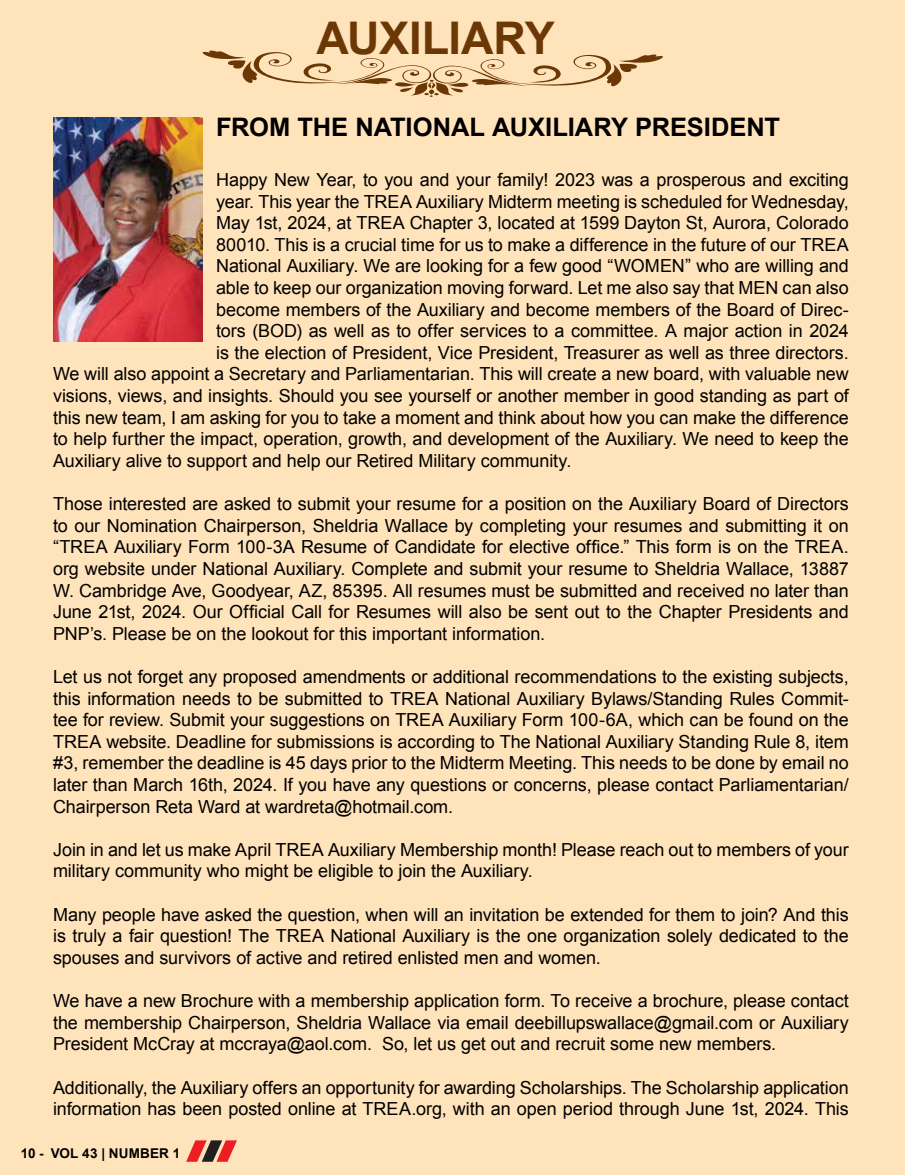
<style>
.page{position:relative;width:905px;height:1175px;background:#fff}
.page>*{position:absolute;margin:0;border:0;box-sizing:border-box;transform-origin:0 0}
.t1{font:700 45px "Arial";letter-spacing:-.01em;color:#6b3805}
.t2{font:700 25.5px "Arial";color:#000}
.t3{font:18px/21.6px "Arial";letter-spacing:-.005em;color:#000;text-align:justify}
.t4{font:700 13.5px "Arial";letter-spacing:.01em;color:#000}
</style>
<div class="page">
<div style="left:0;top:0;width:904px;height:1174px;background:#ffe3bb"></div>
<svg style="left:202px;top:50px;width:461px;height:47px"></svg>
<svg style="left:186px;top:1140px;width:51px;height:21px"></svg>
<img style="left:53px;top:117px;width:149px;height:225px">
<h1 class="t1" style="left:316px;top:9px;width:240px">AUXILIARY</h1>
<h2 class="t2" style="left:216px;top:110px;width:565px">FROM THE NATIONAL AUXILIARY PRESIDENT</h2>
<p class="t3" style="left:216px;top:169px;width:634px">Happy New Year, to you and your family! 2023 was a prosperous and exciting</p>
<p class="t3" style="left:216px;top:191px;width:634px">year. This year the TREA Auxiliary Midterm meeting is scheduled for Wednesday,</p>
<p class="t3" style="left:216px;top:212px;width:634px">May 1st, 2024, at TREA Chapter 3, located at 1599 Dayton St, Aurora, Colorado</p>
<p class="t3" style="left:216px;top:234px;width:634px">80010. This is a crucial time for us to make a difference in the future of our TREA</p>
<p class="t3" style="left:216px;top:255px;width:634px">National Auxiliary. We are looking for a few good “WOMEN” who are willing and</p>
<p class="t3" style="left:216px;top:277px;width:634px">able to keep our organization moving forward. Let me also say that MEN can also</p>
<p class="t3" style="left:216px;top:299px;width:634px">become members of the Auxiliary and become members of the Board of Direc-</p>
<p class="t3" style="left:216px;top:320px;width:634px">tors (BOD) as well as to offer services to a committee. A major action in 2024</p>
<p class="t3" style="left:216px;top:342px;width:634px">is the election of President, Vice President, Treasurer as well as three directors.</p>
<p class="t3" style="left:53px;top:363px;width:797px">We will also appoint a Secretary and Parliamentarian. This will create a new board, with valuable new</p>
<p class="t3" style="left:53px;top:385px;width:797px">visions, views, and insights. Should you see yourself or another member in good standing as part of</p>
<p class="t3" style="left:53px;top:407px;width:797px">this new team, I am asking for you to take a moment and think about how you can make the difference</p>
<p class="t3" style="left:53px;top:428px;width:797px">to help further the impact, operation, growth, and development of the Auxiliary. We need to keep the</p>
<p class="t3" style="left:53px;top:450px;width:519px">Auxiliary alive to support and help our Retired Military community.</p>
<p class="t3" style="left:53px;top:493px;width:797px">Those interested are asked to submit your resume for a position on the Auxiliary Board of Directors to our Nomination Chairperson, Sheldria Wallace by completing your resumes and submitting it on “TREA Auxiliary Form 100-3A Resume of Candidate for elective office.” This form is on the TREA. org website under National Auxiliary. Complete and submit your resume to Sheldria Wallace, 13887<br>W. Cambridge Ave, Goodyear, AZ, 85395. All resumes must be submitted and received no later than June 21st, 2024. Our Official Call for Resumes will also be sent out to the Chapter Presidents and PNP’s. Please be on the lookout for this important information.</p>
<p class="t3" style="left:53px;top:666px;width:797px">Let us not forget any proposed amendments or additional recommendations to the existing subjects, this information needs to be submitted to TREA National Auxiliary Bylaws/Standing Rules Commit&shy;tee for review. Submit your suggestions on TREA Auxiliary Form 100-6A, which can be found on the TREA website. Deadline for submissions is according to The National Auxiliary Standing Rule 8, item #3, remember the deadline is 45 days prior to the Midterm Meeting. This needs to be done by email no later than March 16th, 2024. If you have any questions or concerns, please contact Parliamentarian/ Chairperson Reta Ward at wardreta@hotmail.com.</p>
<p class="t3" style="left:53px;top:839px;width:797px">Join in and let us make April TREA Auxiliary Membership month! Please reach out to members of your military community who might be eligible to join the Auxiliary.</p>
<p class="t3" style="left:53px;top:903px;width:797px">Many people have asked the question, when will an invitation be extended for them to join? And this is truly a fair question! The TREA National Auxiliary is the one organization solely dedicated to the spouses and survivors of active and retired enlisted men and women.</p>
<p class="t3" style="left:53px;top:990px;width:797px">We have a new Brochure with a membership application form. To receive a brochure, please contact the membership Chairperson, Sheldria Wallace via email deebillupswallace@gmail.com or Auxiliary President McCray at mccraya@aol.com. So, let us get out and recruit some new members.</p>
<p class="t3" style="left:53px;top:1076px;width:797px">Additionally, the Auxiliary offers an opportunity for awarding Scholarships. The Scholarship application information has been posted online at TREA.org, with an open period through June 1st, 2024. This</p>
<p class="t4" style="left:21px;top:1144px;width:161px">10 - VOL 43 | NUMBER 1</p>
</div>
